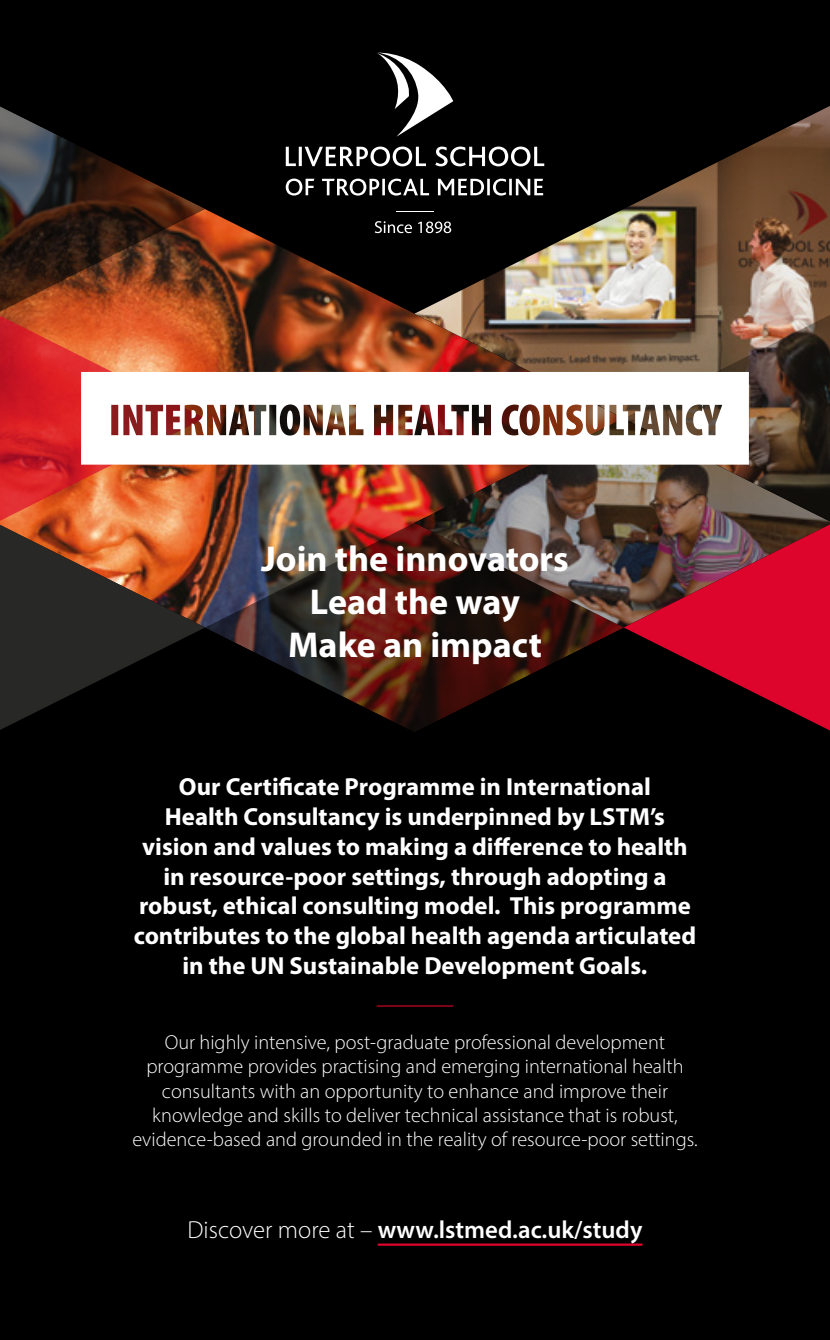
<style>
.page{position:relative;width:830px;height:1340px;background:#fff}
.page>*{position:absolute;margin:0;border:0;box-sizing:border-box;transform-origin:0 0}
.t1{font:700 36px/43.2px "Myriad Pro";color:#fff;text-align:center}
.t2{font:700 24.75px/29.7px "Myriad Pro";color:#fff;text-align:center}
.t3{font:600 24.75px "Myriad Pro";color:#fff}
.t4{font:300 20.25px/24.3px "Myriad Pro";color:#fff;text-align:center}
.s1{font-weight:300}
</style>
<div class="page">
<div style="left:0;top:0;width:829px;height:1339px;background:#000"></div>
<img style="left:829px;top:285px;width:1px;height:251px">
<img style="left:205px;top:209px;width:209px;height:314px">
<img style="left:414px;top:106px;width:415px;height:266px">
<svg style="left:623px;top:314px;width:206px;height:416px"></svg>
<img style="left:414px;top:418px;width:415px;height:209px">
<img style="left:205px;top:523px;width:418px;height:209px">
<svg style="left:0;top:106px;width:205px;height:624px"></svg>
<svg style="left:285px;top:53px;width:259px;height:180px"></svg>
<hr style="left:395px;top:211px;width:38px;height:1px;background:#fff">
<hr style="left:377px;top:1243px;width:265px;height:2px;background:#dd052b">
<hr style="left:376px;top:1005px;width:77px;height:1px;background:#dd052b">
<svg style="left:81px;top:372px;width:667px;height:92px;background:#e3d9d6"></svg>
<h1 class="t1" style="left:261px;top:536px;width:309px">Join the innovators<br>Lead the way<br>Make an impact</h1>
<p class="t2" style="left:134px;top:771px;width:563px">Our Certificate Programme in International<br>Health Consultancy is underpinned by LSTM’s vision and values to making a difference to health in resource-poor settings, through adopting a robust, ethical consulting model. This programme contributes to the global health agenda articulated in the UN Sustainable Development Goals.</p>
<p class="t4" style="left:132px;top:1030px;width:566px">Our highly intensive, post-graduate professional development programme provides practising and emerging international health consultants with an opportunity to enhance and improve their knowledge and skills to deliver technical assistance that is robust, evidence-based and grounded in the reality of resource-poor settings.</p>
<p class="t3" style="left:187px;top:1213px;width:456px"><span class="s1">Discover more at –</span> www.lstmed.ac.uk/study</p>
</div>
